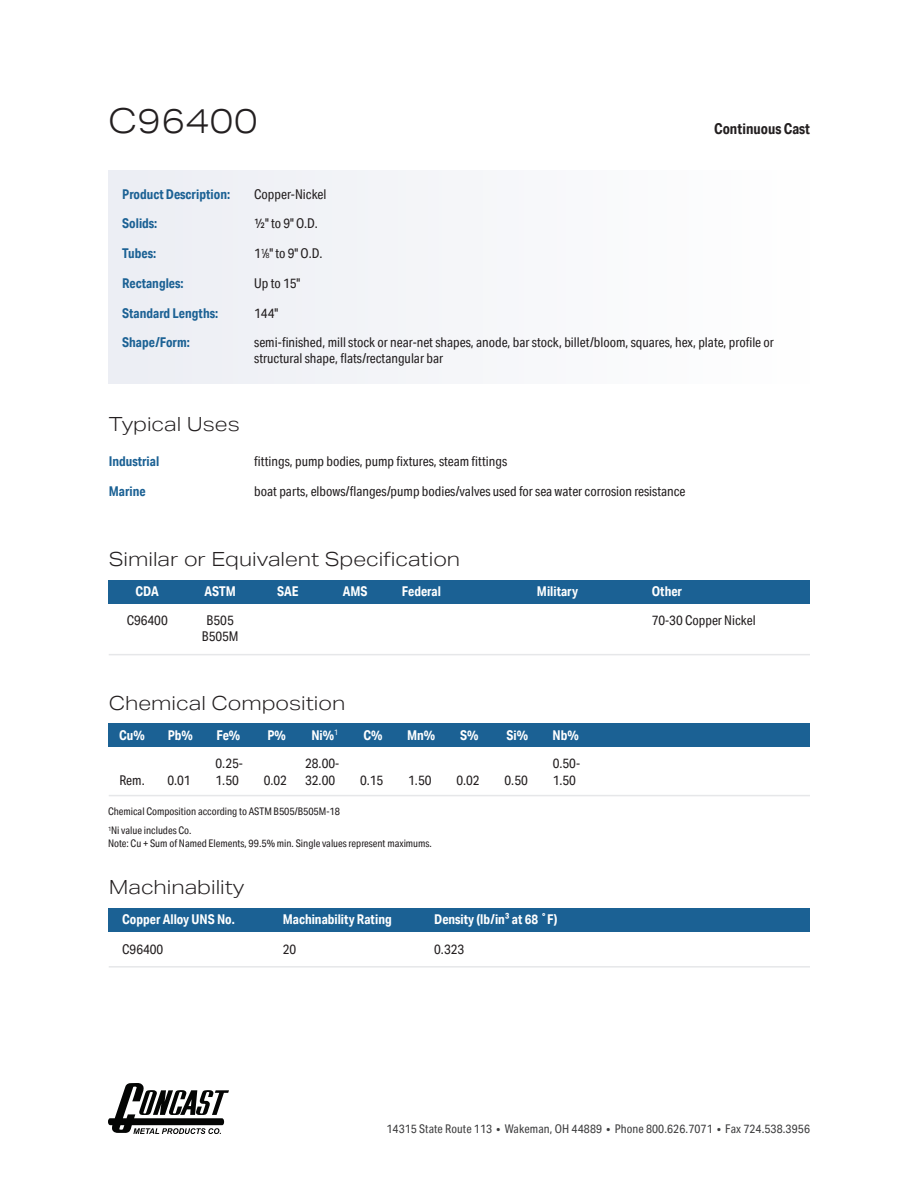
<style>
.page{position:relative;width:918px;height:1188px;background:#fff}
.page>*{position:absolute;margin:0;border:0;box-sizing:border-box;transform-origin:0 0}
.t1{font:300 34.5px "Aktiv Grotesk Ex";color:#231f20}
.t2{font:300 19.5px "Aktiv Grotesk Ex";color:#231f20}
.t3{font:700 15px "Aktiv Grotesk Cd";color:#231f20}
.t4{font:13.5px/16.5px "Aktiv Grotesk Cd";color:#231f20}
.t5{font:700 13.5px "Aktiv Grotesk Cd";color:#fff}
.t6{font:700 13.5px "Aktiv Grotesk Cd";color:#1b6194}
.t7{font:12px "Aktiv Grotesk Cd";letter-spacing:.01em;color:#3e3e3f}
.t8{font:10.5px/19.4px "Aktiv Grotesk Cd";color:#231f20}
.s1{font-size:7.35px}
</style>
<div class="page">
<svg style="left:108px;top:1083px;width:121px;height:51px"></svg>
<div style="left:109px;top:170px;width:701px;height:214px;background:#f5f6f9"></div>
<div style="left:109px;top:723px;width:701px;height:23px;background:#1b6194"></div>
<div style="left:109px;top:580px;width:701px;height:23px;background:#1b6194"></div>
<hr style="left:109px;top:795px;width:701px;height:1px;background:#e6e7e9">
<hr style="left:109px;top:654px;width:701px;height:1px;background:#e6e7e9">
<hr style="left:109px;top:966px;width:701px;height:2px;background:#e6e7e9">
<div style="left:109px;top:908px;width:701px;height:23px;background:#1b6194"></div>
<p class="t1" style="left:108px;top:101px;width:151px">C96400</p>
<p class="t3" style="left:714px;top:119px;width:97px">Continuous Cast</p>
<p class="t6" style="left:122px;top:186px;width:109px">Product Description:</p>
<p class="t4" style="left:254px;top:186px;width:74px">Copper-Nickel</p>
<p class="t6" style="left:122px;top:215px;width:37px">Solids:</p>
<p class="t4" style="left:254px;top:215px;width:65px">½" to 9" O.D.</p>
<p class="t6" style="left:122px;top:245px;width:35px">Tubes:</p>
<p class="t4" style="left:254px;top:245px;width:70px">1<sup>1</sup>⁄<span class="s1">8</span>" to 9" O.D.</p>
<p class="t6" style="left:122px;top:275px;width:63px">Rectangles:</p>
<p class="t4" style="left:254px;top:275px;width:48px">Up to 15"</p>
<p class="t6" style="left:122px;top:304px;width:97px">Standard Lengths:</p>
<p class="t4" style="left:254px;top:304px;width:26px">144"</p>
<p class="t6" style="left:122px;top:334px;width:69px">Shape/Form:</p>
<p class="t4" style="left:254px;top:334px;width:521px">semi-finished, mill stock or near-net shapes, anode, bar stock, billet/bloom, squares, hex, plate, profile or structural shape, flats/rectangular bar</p>
<p class="t2" style="left:109px;top:413px;width:133px">Typical Uses</p>
<p class="t6" style="left:109px;top:453px;width:52px">Industrial</p>
<p class="t4" style="left:254px;top:453px;width:254px">fittings, pump bodies, pump fixtures, steam fittings</p>
<p class="t6" style="left:109px;top:483px;width:38px">Marine</p>
<p class="t4" style="left:254px;top:483px;width:433px">boat parts, elbows/flanges/pump bodies/valves used for sea water corrosion resistance</p>
<p class="t2" style="left:109px;top:548px;width:353px">Similar or Equivalent Specification</p>
<p class="t5" style="left:136px;top:583px;width:25px">CDA</p>
<p class="t5" style="left:205px;top:583px;width:33px">ASTM</p>
<p class="t5" style="left:277px;top:583px;width:23px">SAE</p>
<p class="t5" style="left:343px;top:583px;width:26px">AMS</p>
<p class="t5" style="left:402px;top:583px;width:41px">Federal</p>
<p class="t5" style="left:537px;top:583px;width:43px">Military</p>
<p class="t5" style="left:652px;top:583px;width:32px">Other</p>
<p class="t4" style="left:127px;top:611px;width:43px">C96400</p>
<p class="t4" style="left:202px;top:611px;width:38px;text-align:center">B505<br>B505M</p>
<p class="t4" style="left:652px;top:611px;width:106px">70-30 Copper Nickel</p>
<p class="t2" style="left:109px;top:692px;width:238px">Chemical Composition</p>
<p class="t5" style="left:119px;top:727px;width:27px">Cu%</p>
<p class="t5" style="left:168px;top:727px;width:27px">Pb%</p>
<p class="t5" style="left:217px;top:727px;width:25px">Fe%</p>
<p class="t5" style="left:267px;top:727px;width:20px">P%</p>
<p class="t5" style="left:311px;top:727px;width:28px">Ni%<sup>1</sup></p>
<p class="t5" style="left:363px;top:727px;width:21px">C%</p>
<p class="t5" style="left:407px;top:727px;width:30px">Mn%</p>
<p class="t5" style="left:460px;top:727px;width:20px">S%</p>
<p class="t5" style="left:507px;top:727px;width:23px">Si%</p>
<p class="t5" style="left:552px;top:727px;width:28px">Nb%</p>
<p class="t4" style="left:119px;top:772px;width:27px">Rem.</p>
<p class="t4" style="left:167px;top:772px;width:25px">0.01</p>
<p class="t4" style="left:216px;top:755px;width:29px">0.25-<br>1.50</p>
<p class="t4" style="left:305px;top:755px;width:36px">28.00-<br>32.00</p>
<p class="t4" style="left:553px;top:755px;width:29px">0.50-<br>1.50</p>
<p class="t4" style="left:264px;top:772px;width:25px">0.02</p>
<p class="t4" style="left:360px;top:772px;width:25px">0.15</p>
<p class="t4" style="left:408px;top:772px;width:25px">1.50</p>
<p class="t4" style="left:456px;top:772px;width:25px">0.02</p>
<p class="t4" style="left:505px;top:772px;width:25px">0.50</p>
<p class="t8" style="left:108px;top:801px;width:234px">Chemical Composition according to ASTM B505/B505M-18<br><sup>1</sup>Ni value includes Co.</p>
<p class="t8" style="left:108px;top:833px;width:325px">Note: Cu + Sum of Named Elements, 99.5% min. Single values represent maximums.</p>
<p class="t2" style="left:109px;top:876px;width:137px">Machinability</p>
<p class="t5" style="left:122px;top:911px;width:114px">Copper Alloy UNS No.</p>
<p class="t5" style="left:283px;top:911px;width:111px">Machinability Rating</p>
<p class="t5" style="left:434px;top:911px;width:125px">Density (lb/in³ at 68 ˚F)</p>
<p class="t4" style="left:122px;top:940px;width:43px">C96400</p>
<p class="t4" style="left:283px;top:940px;width:15px">20</p>
<p class="t4" style="left:434px;top:940px;width:32px">0.323</p>
<p class="t7" style="left:386px;top:1121px;width:425px">14315 State Route 113 • Wakeman, OH 44889 • Phone 800.626.7071 • Fax 724.538.3956</p>
</div>
